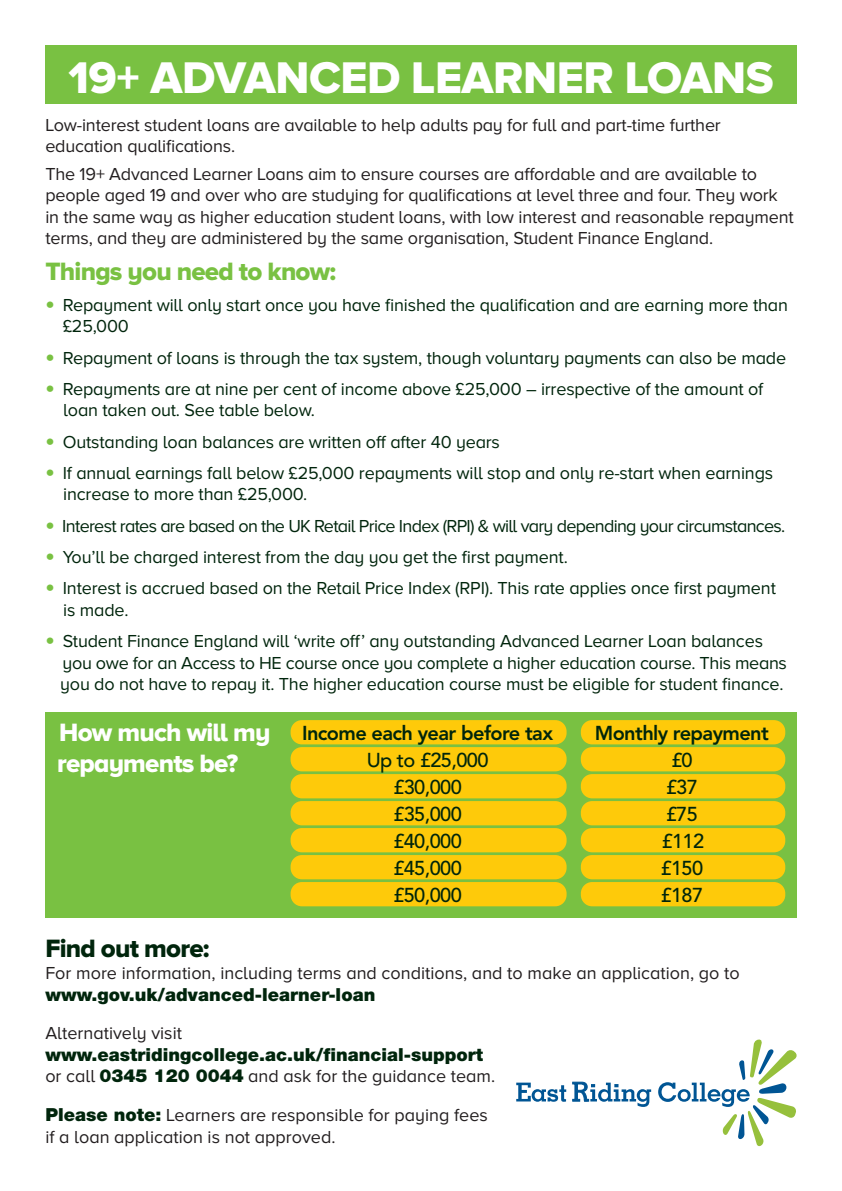
<style>
.page{position:relative;width:842px;height:1191px;background:#fff}
.page>*{position:absolute;margin:0;border:0;box-sizing:border-box;transform-origin:0 0}
.t1{font:46px "Proxima Nova A Extrabld";letter-spacing:-.01em;color:#fff}
.t2{font:26px/31.2px "Proxima Nova A Extrabld";letter-spacing:-.03em;color:#fff}
.t3{font:26px "Proxima Nova A Extrabld";letter-spacing:-.03em;color:#79c142}
.t4{font:26px "Proxima Nova A Extrabld";letter-spacing:-.03em;color:#00250c}
.t5{font:500 20px "Avenir LT Std";letter-spacing:-.03em;color:#00250c}
.t6{font:800 20px "Avenir LT Std";letter-spacing:-.03em;color:#00250c}
.t7{font:18px/21.6px "Proxima Nova A";letter-spacing:-.01em;color:#00250c}
.t8{font:18px/21.6px "Proxima Nova A";letter-spacing:-.01em;color:#231f20}
.t9{font:18px "Proxima Nova A";letter-spacing:-.04em;color:#00250c}
.t10{font:900 18px "Helvetica Neue LT Std";color:#00250c}
.s1{font-family:"Proxima Nova A Extrabld";font-size:26px;color:#79c142}
.s2{font-family:"Helvetica Neue LT Std";font-weight:900;color:#00250c}
</style>
<div class="page">
<div style="left:45px;top:45px;width:752px;height:59px;background:#79c142"></div>
<div style="left:45px;top:711px;width:752px;height:206px;background:#79c142"></div>
<div style="left:291px;top:720px;width:276px;height:24px;background:#feca0a;border-radius:11px"></div>
<div style="left:291px;top:882px;width:276px;height:24px;background:#feca0a;border-radius:11px"></div>
<div style="left:291px;top:855px;width:276px;height:24px;background:#feca0a;border-radius:11px"></div>
<div style="left:291px;top:801px;width:276px;height:24px;background:#feca0a;border-radius:11px"></div>
<div style="left:291px;top:774px;width:276px;height:24px;background:#feca0a;border-radius:11px"></div>
<div style="left:291px;top:747px;width:276px;height:24px;background:#feca0a;border-radius:11px"></div>
<div style="left:581px;top:720px;width:204px;height:24px;background:#feca0a;border-radius:11px"></div>
<div style="left:581px;top:882px;width:204px;height:24px;background:#feca0a;border-radius:11px"></div>
<div style="left:581px;top:855px;width:204px;height:24px;background:#feca0a;border-radius:11px"></div>
<div style="left:581px;top:801px;width:204px;height:24px;background:#feca0a;border-radius:11px"></div>
<div style="left:581px;top:774px;width:204px;height:24px;background:#feca0a;border-radius:11px"></div>
<div style="left:581px;top:747px;width:204px;height:24px;background:#feca0a;border-radius:11px"></div>
<div style="left:291px;top:828px;width:276px;height:24px;background:#feca0a;border-radius:11px"></div>
<div style="left:581px;top:828px;width:204px;height:24px;background:#feca0a;border-radius:11px"></div>
<svg style="left:516px;top:1082px;width:50px;height:19px"></svg>
<svg style="left:658px;top:1039px;width:139px;height:107px"></svg>
<svg style="left:572px;top:1081px;width:79px;height:26px"></svg>
<h1 class="t1" style="left:68px;top:51px;width:707px">19+ ADVANCED LEARNER LOANS</h1>
<p class="t8" style="left:45px;top:114px;width:677px">Low-interest student loans are available to help adults pay for full and part-time further education qualifications.</p>
<p class="t8" style="left:45px;top:163px;width:750px">The 19+ Advanced Learner Loans aim to ensure courses are affordable and are available to people aged 19 and over who are studying for qualifications at level three and four. They work in the same way as higher education student loans, with low interest and reasonable repayment terms, and they are administered by the same organisation, Student Finance England.</p>
<h2 class="t3" style="left:45px;top:256px;width:292px">Things you need to know:</h2>
<p class="t7" style="left:63px;top:294px;width:727px;text-indent:-17px"><span class="s1">•</span> Repayment will only start once you have finished the qualification and are earning more than £25,000</p>
<p class="t7" style="left:45px;top:346px;width:742px"><span class="s1">•</span> Repayment of loans is through the tax system, though voluntary payments can also be made</p>
<p class="t7" style="left:63px;top:378px;width:701px;text-indent:-18px"><span class="s1">•</span> Repayments are at nine per cent of income above £25,000 – irrespective of the amount of loan taken out. See table below.</p>
<p class="t7" style="left:45px;top:430px;width:456px"><span class="s1">•</span> Outstanding loan balances are written off after 40 years</p>
<p class="t7" style="left:63px;top:462px;width:711px;text-indent:-18px"><span class="s1">•</span> If annual earnings fall below £25,000 repayments will stop and only re-start when earnings increase to more than £25,000.</p>
<p class="t9" style="left:45px;top:515px;width:741px"><span class="s1">•</span> Interest rates are based on the UK Retail Price Index (RPI) &amp; will vary depending your circumstances.</p>
<p class="t7" style="left:45px;top:546px;width:524px"><span class="s1">•</span> You’ll be charged interest from the day you get the first payment.</p>
<p class="t7" style="left:63px;top:577px;width:714px;text-indent:-18px"><span class="s1">•</span> Interest is accrued based on the Retail Price Index (RPI). This rate applies once first payment is made.</p>
<p class="t7" style="left:60px;top:630px;width:728px;text-indent:-15px"><span class="s1">•</span> Student Finance England will ‘write off’ any outstanding Advanced Learner Loan balances you owe for an Access to HE course once you complete a higher education course. This means you do not have to repay it. The higher education course must be eligible for student finance.</p>
<p class="t6" style="left:302px;top:721px;width:253px">Income each year before tax</p>
<h2 class="t2" style="left:57px;top:716px;width:215px">How much will my repayments be?</h2>
<p class="t6" style="left:595px;top:721px;width:176px">Monthly repayment</p>
<p class="t5" style="left:367px;top:748px;width:123px">Up to £25,000</p>
<p class="t5" style="left:671px;top:748px;width:23px">£0</p>
<p class="t5" style="left:393px;top:775px;width:70px">£30,000</p>
<p class="t5" style="left:393px;top:802px;width:70px">£35,000</p>
<p class="t5" style="left:666px;top:775px;width:34px">£37</p>
<p class="t5" style="left:666px;top:802px;width:34px">£75</p>
<p class="t5" style="left:393px;top:829px;width:70px">£40,000</p>
<p class="t5" style="left:661px;top:829px;width:44px">£112</p>
<p class="t5" style="left:393px;top:856px;width:70px">£45,000</p>
<p class="t5" style="left:393px;top:883px;width:70px">£50,000</p>
<p class="t5" style="left:660px;top:856px;width:44px">£150</p>
<p class="t5" style="left:660px;top:883px;width:44px">£187</p>
<h2 class="t4" style="left:45px;top:933px;width:166px">Find out more:</h2>
<p class="t8" style="left:45px;top:962px;width:696px">For more information, including terms and conditions, and to make an application, go to</p>
<p class="t10" style="left:45px;top:983px;width:331px">www.gov.uk/advanced-learner-loan</p>
<p class="t8" style="left:45px;top:1022px;width:138px">Alternatively visit</p>
<p class="t10" style="left:45px;top:1043px;width:439px">www.eastridingcollege.ac.uk/financial-support</p>
<p class="t8" style="left:45px;top:1056px;width:451px;line-height:38.6px">or call <span class="s2">0345 120 0044</span> and ask for the guidance team.<br><span class="s2">Please note:</span> Learners are responsible for paying fees</p>
<p class="t8" style="left:45px;top:1125px;width:292px">if a loan application is not approved.</p>
</div>
